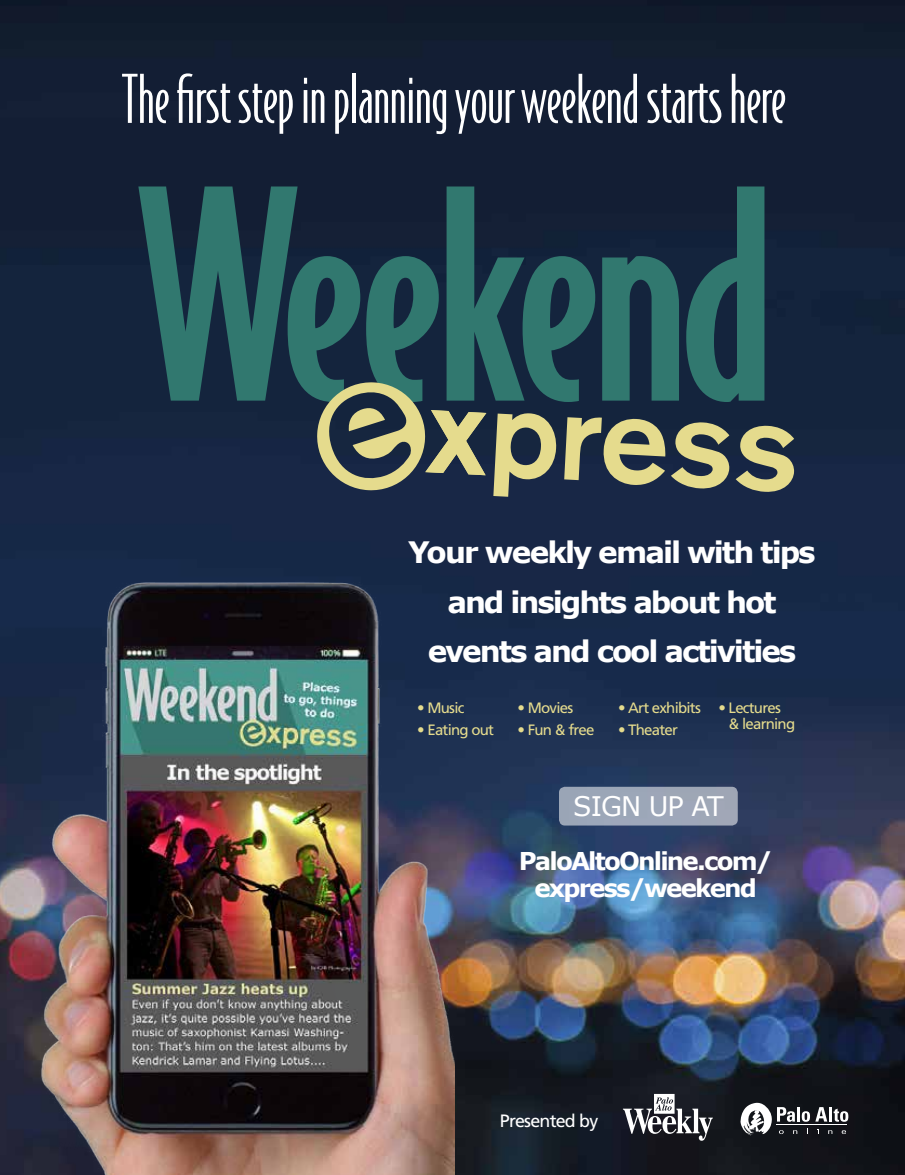
<style>
.page{position:relative;width:905px;height:1175px;background:#fff}
.page>*{position:absolute;margin:0;border:0;box-sizing:border-box;transform-origin:0 0}
.t1{font:300 63.6px "Bodega Sans";letter-spacing:-.01em;color:#fff}
.t2{font:700 29.55px/49.7px "Verdana";letter-spacing:-.07em;color:#fff;text-align:center}
.t3{font:26.85px "Verdana";letter-spacing:-.035em;color:#fff}
.t4{font:700 24.6px/27px "Verdana";letter-spacing:-.075em;color:#fff;text-align:center}
.t5{font:17.85px "Frutiger";letter-spacing:-.045em;color:#fff}
.t6{font:15px/16.5px "Frutiger";letter-spacing:-.05em;color:#e5db8d}
</style>
<div class="page">
<img style="left:0;top:0;width:904px;height:1174px">
<svg style="left:138px;top:186px;width:656px;height:311px;background:#2f4e53"></svg>
<img style="left:22px;top:570px;width:432px;height:604px">
<div style="left:559px;top:786px;width:178px;height:39px;background:#9da7b7;border-radius:6px"></div>
<svg style="left:623px;top:1093px;width:89px;height:47px"></svg>
<svg style="left:740px;top:1102px;width:108px;height:33px"></svg>
<h1 class="t1" style="left:122px;top:62px;width:665px">The first step in planning your weekend starts here</h1>
<h2 class="t2" style="left:408px;top:527px;width:409px">Your weekly email with tips and insights about hot events and cool activities</h2>
<p class="t6" style="left:417px;top:699px;width:49px">• Music</p>
<p class="t6" style="left:417px;top:721px;width:78px">• Eating out</p>
<p class="t6" style="left:517px;top:699px;width:57px">• Movies</p>
<p class="t6" style="left:517px;top:721px;width:78px">• Fun &amp; free</p>
<p class="t6" style="left:618px;top:699px;width:84px">• Art exhibits</p>
<p class="t6" style="left:618px;top:721px;width:61px">• Theater</p>
<p class="t6" style="left:728px;top:699px;width:68px;text-indent:-10px">• Lectures &amp; learning</p>
<h3 class="t3" style="left:573px;top:789px;width:152px">SIGN UP AT</h3>
<h3 class="t4" style="left:519px;top:848px;width:255px">PaloAltoOnline.com/ express/weekend</h3>
<p class="t5" style="left:500px;top:1109px;width:100px">Presented by</p>
</div>
